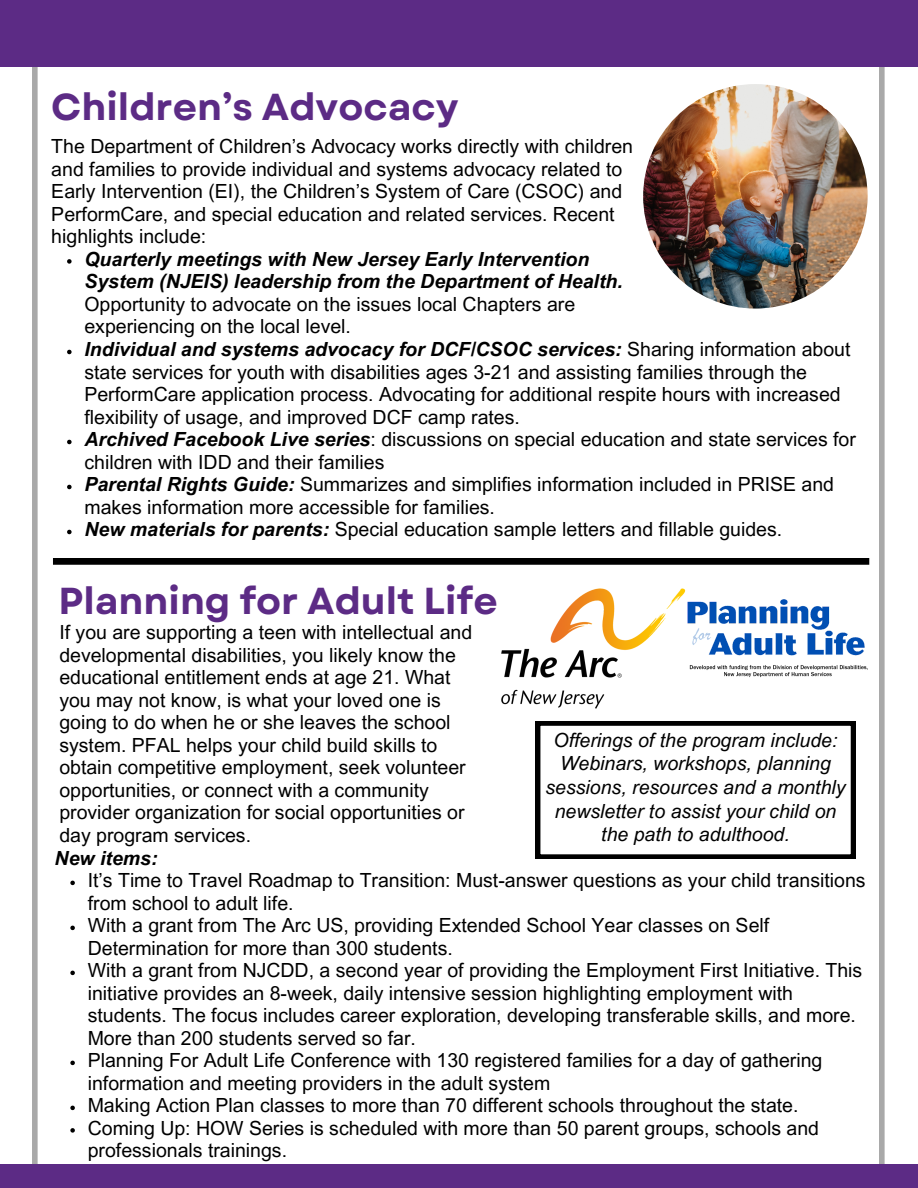
<style>
.page{position:relative;width:918px;height:1188px;background:#fff}
.page>*{position:absolute;margin:0;border:0;box-sizing:border-box;transform-origin:0 0}
.t1{font:700 37.5px "Garet";color:#5c2b85}
.t2{font:19.5px/22.5px "Arial MT Pro";color:#000}
.t3{font:italic 19.5px/23.7px "Arial MT Pro";color:#000;text-align:center}
.t4{font:italic 700 19.5px/22.5px "Arial MT Pro";color:#000}
.s1{font-weight:700;font-style:italic}
</style>
<div class="page">
<div style="left:32px;top:0;width:6px;height:1188px;background:#a9a9a9"></div>
<div style="left:879px;top:0;width:6px;height:1188px;background:#a9a9a9"></div>
<div style="left:0;top:0;width:918px;height:67px;background:#5c2b85"></div>
<div style="left:0;top:1164px;width:918px;height:24px;background:#5c2b85"></div>
<img style="left:643px;top:84px;width:225px;height:225px;border-radius:50%">
<div style="left:53px;top:558px;width:816px;height:7px;background:#000"></div>
<img style="left:501px;top:588px;width:367px;height:121px">
<svg style="left:536px;top:721px;width:319px;height:138px"></svg>
<svg style="left:70px;top:881px;width:5px;height:4px"></svg>
<svg style="left:70px;top:926px;width:5px;height:4px"></svg>
<svg style="left:70px;top:971px;width:5px;height:4px"></svg>
<svg style="left:70px;top:1061px;width:5px;height:4px"></svg>
<svg style="left:70px;top:1106px;width:5px;height:4px"></svg>
<svg style="left:70px;top:1128px;width:5px;height:5px"></svg>
<svg style="left:67px;top:259px;width:5px;height:5px"></svg>
<svg style="left:67px;top:350px;width:5px;height:4px"></svg>
<svg style="left:67px;top:440px;width:5px;height:4px"></svg>
<svg style="left:67px;top:485px;width:5px;height:4px"></svg>
<svg style="left:67px;top:530px;width:5px;height:4px"></svg>
<h1 class="t1" style="left:51px;top:79px;width:409px">Children’s Advocacy</h1>
<p class="t2" style="left:51px;top:138px;width:583px">The Department of Children’s Advocacy works directly with children and families to provide individual and systems advocacy related to Early Intervention (EI), the Children’s System of Care (CSOC) and PerformCare, and special education and related services. Recent highlights include:</p>
<p class="t4" style="left:84px;top:250px;width:540px">Quarterly meetings with New Jersey Early Intervention<br>System (NJEIS) leadership from the Department of Health.</p>
<p class="t2" style="left:84px;top:295px;width:773px">Opportunity to advocate on the issues local Chapters are<br>experiencing on the local level.<br><span class="s1">Individual and systems advocacy for DCF/CSOC services:</span> Sharing information about state services for youth with disabilities ages 3-21 and assisting families through the PerformCare application process. Advocating for additional respite hours with increased flexibility of usage, and improved DCF camp rates.<br><span class="s1">Archived Facebook Live series</span>: discussions on special education and state services for children with IDD and their families<br><span class="s1">Parental Rights Guide:</span> Summarizes and simplifies information included in PRISE and makes information more accessible for families.<br><span class="s1">New materials for parents:</span> Special education sample letters and fillable guides.</p>
<h1 class="t1" style="left:59px;top:574px;width:441px">Planning for Adult Life</h1>
<p class="t2" style="left:59px;top:624px;width:414px">If you are supporting a teen with intellectual and developmental disabilities, you likely know the educational entitlement ends at age 21. What you may not know, is what your loved one is going to do when he or she leaves the school system. PFAL helps your child build skills to obtain competitive employment, seek volunteer opportunities, or connect with a community provider organization for social opportunities or day program services.</p>
<p class="t4" style="left:55px;top:849px;width:104px">New items:</p>
<p class="t2" style="left:88px;top:872px;width:779px">It’s Time to Travel Roadmap to Transition: Must-answer questions as your child transitions from school to adult life.<br>With a grant from The Arc US, providing Extended School Year classes on Self Determination for more than 300 students.<br>With a grant from NJCDD, a second year of providing the Employment First Initiative. This initiative provides an 8-week, daily intensive session highlighting employment with students. The focus includes career exploration, developing transferable skills, and more.<br>More than 200 students served so far.<br>Planning For Adult Life Conference with 130 registered families for a day of gathering information and meeting providers in the adult system<br>Making Action Plan classes to more than 70 different schools throughout the state.<br>Coming Up: HOW Series is scheduled with more than 50 parent groups, schools and professionals trainings.</p>
<p class="t3" style="left:546px;top:730px;width:302px">Offerings of the program include:<br>Webinars, workshops, planning sessions, resources and a monthly newsletter to assist your child on the path to adulthood.</p>
</div>
